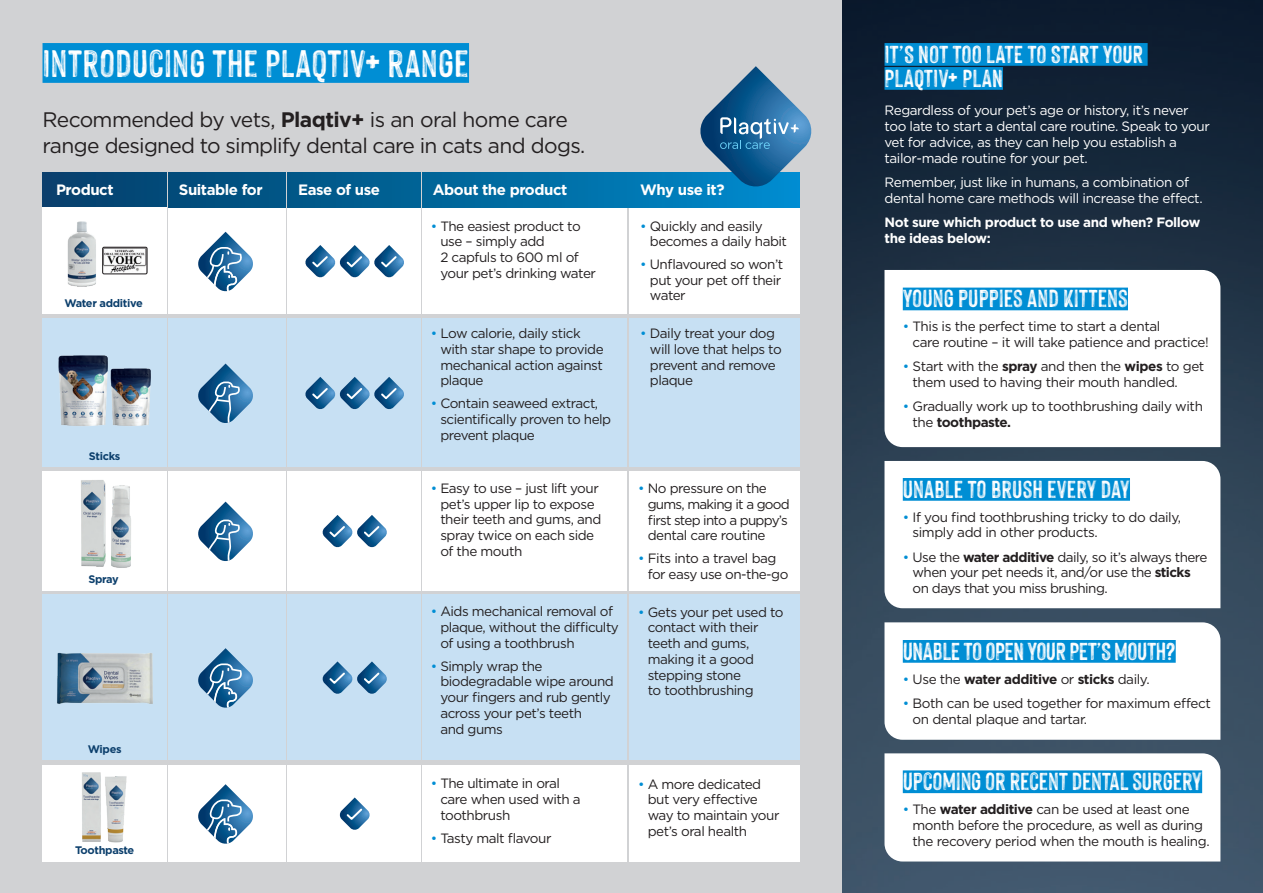
<style>
.page{position:relative;width:1263px;height:893px;background:#fff}
.page>*{position:absolute;margin:0;border:0;box-sizing:border-box;transform-origin:0 0}
.t1{font:42px "Hackney Vector";letter-spacing:.005em;color:#fff}
.t2{font:27px/24px "Hackney Vector";letter-spacing:-.01em;color:#fff}
.t3{font:21px/25.5px "Gotham";letter-spacing:-.035em;color:#231f20}
.t4{font:700 15px "Gotham";letter-spacing:-.03em;color:#fff}
.t5{font:13.5px/15.8px "Gotham";letter-spacing:-.035em;color:#231f20}
.t6{font:13.5px/15.8px "Gotham";letter-spacing:-.03em;color:#fff}
.t7{font:13.5px/15.8px "Gotham";letter-spacing:-.055em;color:#231f20}
.t8{font:700 13.5px/15.8px "Gotham";letter-spacing:-.03em;color:#fff}
.t9{font:700 13.5px "Gotham";letter-spacing:-.03em;color:#231f20}
.t10{font:700 10.95px "Gotham";letter-spacing:-.03em;color:#0c3f6c}
.s1{font-weight:700}
.s2{color:#008ed4}
.s3{font-weight:400;color:#008ed4}
.s4{font-weight:400}
</style>
<div class="page">
<div style="left:0;top:0;width:842px;height:893px;background:#d1d2d4"></div>
<img style="left:842px;top:0;width:421px;height:893px">
<div style="left:43px;top:43px;width:426px;height:40px;background:#008ed4"></div>
<div style="left:422px;top:208px;width:205px;height:106px;background:#fff"></div>
<div style="left:629px;top:208px;width:170px;height:106px;background:#fff"></div>
<div style="left:287px;top:208px;width:134px;height:106px;background:#fff"></div>
<div style="left:168px;top:208px;width:118px;height:106px;background:#fff"></div>
<div style="left:422px;top:172px;width:205px;height:36px;background:linear-gradient(to right,#006496,#0077b2)"></div>
<div style="left:629px;top:172px;width:170px;height:36px;background:linear-gradient(to right,#0078b2,#008dd2)"></div>
<div style="left:287px;top:172px;width:134px;height:36px;background:#015c8e"></div>
<div style="left:168px;top:172px;width:118px;height:36px;background:#015080"></div>
<div style="left:43px;top:172px;width:124px;height:36px;background:#044472"></div>
<svg style="left:305px;top:245px;width:99px;height:33px"></svg>
<svg style="left:198px;top:232px;width:55px;height:60px"></svg>
<svg style="left:698px;top:66px;width:114px;height:123px"></svg>
<div style="left:43px;top:208px;width:124px;height:106px;background:#fff"></div>
<svg style="left:884px;top:270px;width:336px;height:177px"></svg>
<div style="left:903px;top:288px;width:225px;height:22px;background:#008ed4"></div>
<svg style="left:884px;top:461px;width:336px;height:147px"></svg>
<div style="left:903px;top:478px;width:227px;height:23px;background:#008ed4"></div>
<svg style="left:884px;top:753px;width:336px;height:108px"></svg>
<div style="left:903px;top:770px;width:299px;height:23px;background:#008ed4"></div>
<svg style="left:884px;top:622px;width:336px;height:118px"></svg>
<div style="left:903px;top:640px;width:273px;height:23px;background:#008ed4"></div>
<div style="left:884px;top:43px;width:263px;height:23px;background:#008ed4"></div>
<div style="left:884px;top:67px;width:119px;height:23px;background:#008ed4"></div>
<div style="left:422px;top:318px;width:205px;height:149px;background:#c7e0f3"></div>
<div style="left:629px;top:318px;width:170px;height:149px;background:#c7e0f3"></div>
<div style="left:287px;top:318px;width:134px;height:149px;background:#c7e0f3"></div>
<div style="left:168px;top:318px;width:118px;height:149px;background:#c7e0f3"></div>
<div style="left:43px;top:318px;width:124px;height:149px;background:#c7e0f3"></div>
<div style="left:43px;top:765px;width:124px;height:96px;background:#fff"></div>
<div style="left:168px;top:765px;width:118px;height:96px;background:#fff"></div>
<div style="left:287px;top:765px;width:134px;height:96px;background:#fff"></div>
<div style="left:422px;top:765px;width:205px;height:96px;background:#fff"></div>
<div style="left:629px;top:765px;width:170px;height:96px;background:#fff"></div>
<div style="left:422px;top:471px;width:205px;height:119px;background:#fff"></div>
<div style="left:629px;top:471px;width:170px;height:119px;background:#fff"></div>
<div style="left:287px;top:471px;width:134px;height:119px;background:#fff"></div>
<div style="left:168px;top:471px;width:118px;height:119px;background:#fff"></div>
<div style="left:43px;top:471px;width:124px;height:119px;background:#fff"></div>
<div style="left:43px;top:594px;width:124px;height:166px;background:#c7e0f3"></div>
<div style="left:168px;top:594px;width:118px;height:166px;background:#c7e0f3"></div>
<div style="left:287px;top:594px;width:134px;height:166px;background:#c7e0f3"></div>
<div style="left:422px;top:594px;width:205px;height:166px;background:#c7e0f3"></div>
<div style="left:629px;top:594px;width:170px;height:166px;background:#c7e0f3"></div>
<svg style="left:339px;top:797px;width:31px;height:33px"></svg>
<svg style="left:305px;top:377px;width:99px;height:32px"></svg>
<svg style="left:322px;top:515px;width:65px;height:33px"></svg>
<svg style="left:322px;top:661px;width:65px;height:33px"></svg>
<svg style="left:198px;top:784px;width:55px;height:60px"></svg>
<svg style="left:198px;top:648px;width:55px;height:60px"></svg>
<svg style="left:198px;top:364px;width:55px;height:59px"></svg>
<svg style="left:198px;top:502px;width:55px;height:59px"></svg>
<img style="left:81px;top:480px;width:50px;height:88px">
<img style="left:82px;top:772px;width:45px;height:71px">
<img style="left:42px;top:351px;width:109px;height:87px">
<img style="left:42px;top:220px;width:106px;height:73px">
<img style="left:57px;top:652px;width:96px;height:52px">
<h1 class="t1" style="left:43px;top:41px;width:428px">INTRODUCING THE PLAQTIV+ RANGE</h1>
<h3 class="t3" style="left:43px;top:107px;width:544px">Recommended by vets, <span class="s1">Plaqtiv+</span> is an oral home care range designed to simplify dental care in cats and dogs.</h3>
<p class="t4" style="left:56px;top:180px;width:59px">Product</p>
<p class="t4" style="left:179px;top:180px;width:85px">Suitable for</p>
<p class="t4" style="left:298px;top:180px;width:83px">Ease of use</p>
<p class="t4" style="left:433px;top:180px;width:136px">About the product</p>
<p class="t4" style="left:640px;top:180px;width:86px">Why use it?</p>
<p class="t5" style="left:440px;top:218px;width:157px;text-indent:-10px"><span class="s2">•</span> The easiest product to use – simply add<br>2 capfuls to 600 ml of your pet’s drinking water</p>
<p class="t5" style="left:650px;top:218px;width:139px;text-indent:-10px"><span class="s2">•</span> Quickly and easily becomes a daily habit</p>
<p class="t5" style="left:650px;top:256px;width:135px;text-indent:-10px"><span class="s2">•</span> Unflavoured so won’t put your pet off their water</p>
<p class="t10" style="left:65px;top:296px;width:80px">Water additive</p>
<p class="t10" style="left:89px;top:449px;width:33px">Sticks</p>
<p class="t10" style="left:89px;top:572px;width:32px">Spray</p>
<p class="t10" style="left:88px;top:742px;width:35px">Wipes</p>
<p class="t10" style="left:75px;top:843px;width:61px">Toothpaste</p>
<p class="t5" style="left:440px;top:325px;width:165px;text-indent:-10px"><span class="s2">•</span> Low calorie, daily stick with star shape to provide mechanical action against plaque</p>
<p class="t5" style="left:440px;top:395px;width:172px;text-indent:-10px"><span class="s2">•</span> Contain seaweed extract, scientifically proven to help prevent plaque</p>
<p class="t5" style="left:440px;top:480px;width:162px;text-indent:-10px"><span class="s2">•</span> Easy to use – just lift your pet’s upper lip to expose their teeth and gums, and spray twice on each side of the mouth</p>
<p class="t5" style="left:440px;top:603px;width:180px;text-indent:-10px"><span class="s2">•</span> Aids mechanical removal of plaque, without the difficulty of using a toothbrush</p>
<p class="t5" style="left:440px;top:658px;width:175px;text-indent:-10px"><span class="s2">•</span> Simply wrap the biodegradable wipe around your fingers and rub gently across your pet’s teeth<br>and gums</p>
<p class="t5" style="left:440px;top:775px;width:142px;text-indent:-10px"><span class="s2">•</span> The ultimate in oral care when used with a toothbrush</p>
<p class="t5" style="left:431px;top:830px;width:122px"><span class="s2">•</span> Tasty malt flavour</p>
<p class="t5" style="left:650px;top:325px;width:133px;text-indent:-10px"><span class="s2">•</span> Daily treat your dog will love that helps to prevent and remove plaque</p>
<p class="t7" style="left:648px;top:480px;width:144px;text-indent:-10px"><span class="s2">•</span> No pressure on the gums, making it a good first step into a puppy’s dental care routine</p>
<p class="t5" style="left:648px;top:550px;width:142px;text-indent:-10px"><span class="s2">•</span> Fits into a travel bag for easy use on-the-go</p>
<p class="t5" style="left:648px;top:604px;width:137px;text-indent:-10px"><span class="s2">•</span> Gets your pet used to contact with their teeth and gums, making it a good stepping stone<br>to toothbrushing</p>
<p class="t5" style="left:648px;top:776px;width:133px;text-indent:-10px"><span class="s2">•</span> A more dedicated but very effective way to maintain your pet’s oral health</p>
<h2 class="t2" style="left:884px;top:41px;width:260px">IT’S NOT TOO LATE TO START YOUR<br>PLAQTIV+ PLAN</h2>
<p class="t6" style="left:884px;top:102px;width:327px">Regardless of your pet’s age or history, it’s never too late to start a dental care routine. Speak to your vet for advice, as they can help you establish a tailor-made routine for your pet.</p>
<p class="t6" style="left:884px;top:174px;width:320px">Remember, just like in humans, a combination of dental home care methods will increase the effect.</p>
<p class="t8" style="left:884px;top:214px;width:317px">Not sure which product to use and when? Follow the ideas below:</p>
<h2 class="t2" style="left:903px;top:286px;width:227px">YOUNG PUPPIES AND KITTENS</h2>
<p class="t5" style="left:912px;top:318px;width:298px;text-indent:-10px"><span class="s2">•</span> This is the perfect time to start a dental<br>care routine – it will take patience and practice!</p>
<p class="t5" style="left:912px;top:358px;width:293px;text-indent:-10px"><span class="s2">•</span> Start with the <span class="s1">spray</span> and then the <span class="s1">wipes</span> to get them used to having their mouth handled.</p>
<p class="t5" style="left:912px;top:398px;width:292px;text-indent:-10px"><span class="s2">•</span> Gradually work up to toothbrushing daily with the <span class="s1">toothpaste.</span></p>
<h2 class="t2" style="left:903px;top:476px;width:229px">UNABLE TO BRUSH EVERY DAY</h2>
<p class="t5" style="left:912px;top:509px;width:270px;text-indent:-10px"><span class="s2">•</span> If you find toothbrushing tricky to do daily, simply add in other products.</p>
<p class="t5" style="left:912px;top:549px;width:297px;text-indent:-10px"><span class="s2">•</span> Use the <span class="s1">water additive</span> daily, so it’s always there when your pet needs it, and/or use the <span class="s1">sticks </span>on days that you miss brushing.</p>
<h2 class="t2" style="left:903px;top:638px;width:274px">UNABLE TO OPEN YOUR PET’S MOUTH?</h2>
<p class="t9" style="left:903px;top:670px;width:248px"><span class="s3">•</span> <span class="s4">Use the</span> water additive <span class="s4">or</span> sticks <span class="s4">daily.</span></p>
<p class="t5" style="left:912px;top:695px;width:300px;line-height:16.5px;text-indent:-10px"><span class="s2">•</span> Both can be used together for maximum effect on dental plaque and tartar.</p>
<h2 class="t2" style="left:903px;top:768px;width:301px">UPCOMING OR RECENT DENTAL SURGERY</h2>
<p class="t5" style="left:912px;top:801px;width:299px;text-indent:-10px"><span class="s2">•</span> The <span class="s1">water additive</span> can be used at least one month before the procedure, as well as during the recovery period when the mouth is healing.</p>
</div>
